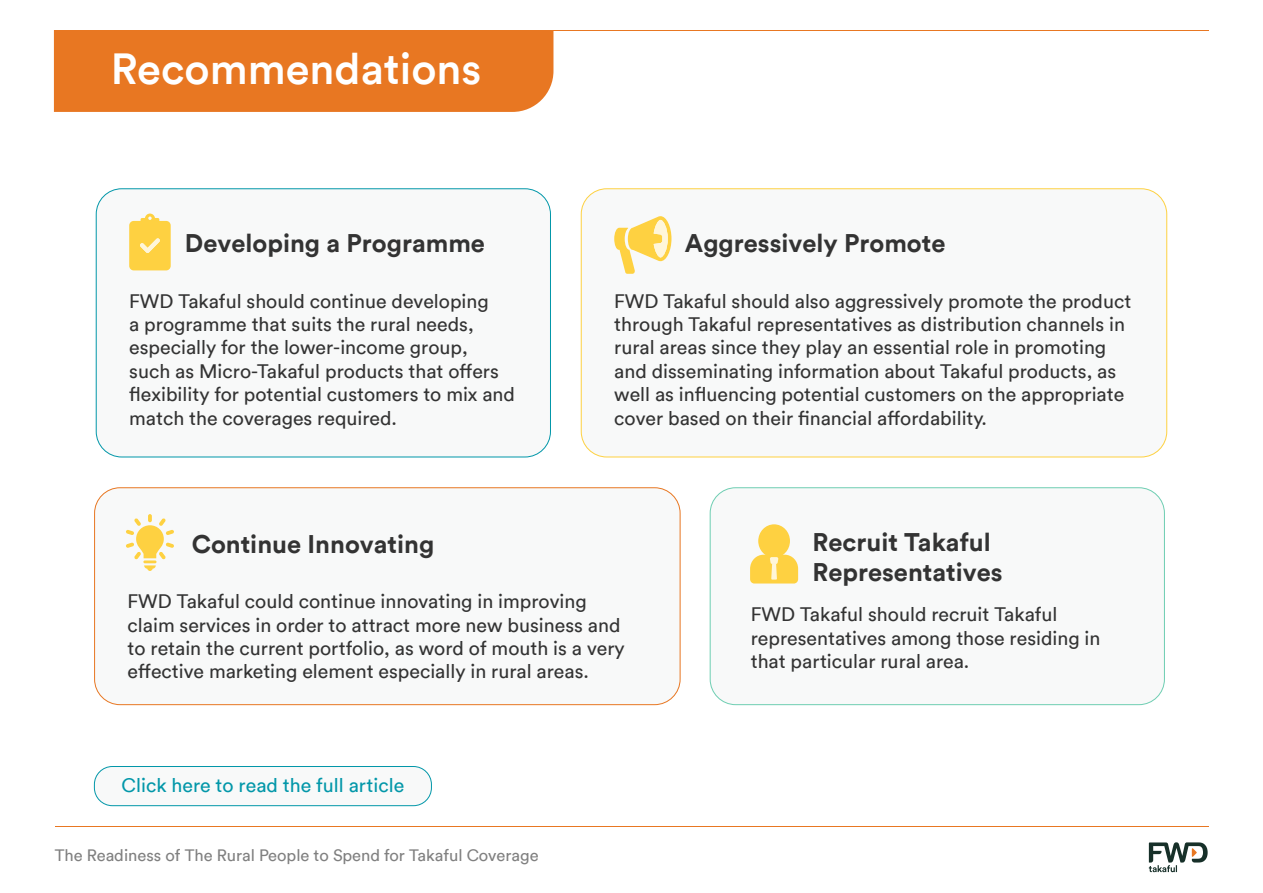
<style>
.page{position:relative;width:1263px;height:893px;background:#fff}
.page>*{position:absolute;margin:0;border:0;box-sizing:border-box;transform-origin:0 0}
.t1{font:500 43.5px "FWD Circular TT";color:#fff}
.t2{font:700 25.5px/30.6px "FWD Circular TT";color:#333}
.t3{font:19.5px/23.4px "FWD Circular TT";color:#333}
.t4{font:19.5px "FWD Circular TT";color:#0297a9}
.t5{font:16.5px "FWD Circular TT";color:#808080}
</style>
<div class="page">
<hr style="left:55px;top:826px;width:1153px;height:1px;background:#e87722">
<svg style="left:1149px;top:842px;width:59px;height:30px"></svg>
<div style="left:96px;top:189px;width:454px;height:268px;background:#f8f9f9;border-radius:26px"></div>
<div style="left:96px;top:188px;width:455px;height:269px;border:1px solid #0297a9;border-radius:26px"></div>
<div style="left:581px;top:189px;width:586px;height:268px;background:#f8f9f9;border-radius:26px"></div>
<div style="left:710px;top:488px;width:454px;height:217px;background:#f8f9f9;border-radius:26px"></div>
<div style="left:710px;top:487px;width:455px;height:218px;border:1px solid #6eceb2;border-radius:26px"></div>
<div style="left:95px;top:488px;width:585px;height:217px;background:#f8f9f9;border-radius:26px"></div>
<div style="left:94px;top:487px;width:586px;height:218px;border:1px solid #e87722;border-radius:26px"></div>
<div style="left:54px;top:30px;width:499px;height:82px;background:#e87722"></div>
<hr style="left:55px;top:30px;width:1153px;height:1px;background:#e87722">
<svg style="left:129px;top:214px;width:42px;height:56px;background:#fdd75c"></svg>
<svg style="left:614px;top:216px;width:57px;height:58px"></svg>
<div style="left:758px;top:524px;width:32px;height:34px;background:#fed141;border-radius:50%"></div>
<svg style="left:750px;top:555px;width:48px;height:28px"></svg>
<hr style="left:143px;top:560px;width:14px;height:3px;background:#fed141">
<svg style="left:144px;top:565px;width:12px;height:6px"></svg>
<svg style="left:126px;top:514px;width:48px;height:45px"></svg>
<div style="left:94px;top:766px;width:337px;height:40px;background:#f8f9f9;border-radius:18px"></div>
<div style="left:94px;top:766px;width:338px;height:40px;border:1px solid #0297a9;border-radius:18px"></div>
<h1 class="t1" style="left:111px;top:39px;width:372px">Recommendations</h1>
<h2 class="t2" style="left:185px;top:227px;width:302px">Developing a Programme</h2>
<p class="t3" style="left:129px;top:288px;width:387px">FWD Takaful should continue developing<br>a programme that suits the rural needs, especially for the lower-income group,<br>such as Micro-Takaful products that offers flexibility for potential customers to mix and match the coverages required.</p>
<h2 class="t2" style="left:685px;top:227px;width:262px">Aggressively Promote</h2>
<p class="t3" style="left:614px;top:288px;width:519px">FWD Takaful should also aggressively promote the product through Takaful representatives as distribution channels in rural areas since they play an essential role in promoting and disseminating information about Takaful products, as well as influencing potential customers on the appropriate cover based on their financial affordability.</p>
<h2 class="t2" style="left:192px;top:527px;width:244px">Continue Innovating</h2>
<p class="t3" style="left:128px;top:589px;width:499px">FWD Takaful could continue innovating in improving claim services in order to attract more new business and to retain the current portfolio, as word of mouth is a very effective marketing element especially in rural areas.</p>
<p class="t4" style="left:122px;top:773px;width:284px">Click here to read the full article</p>
<p class="t5" style="left:55px;top:844px;width:485px">The Readiness of The Rural People to Spend for Takaful Coverage</p>
<h2 class="t2" style="left:812px;top:525px;width:192px">Recruit Takaful<br>Representatives</h2>
<p class="t3" style="left:751px;top:602px;width:351px">FWD Takaful should recruit Takaful representatives among those residing in that particular rural area.</p>
</div>
